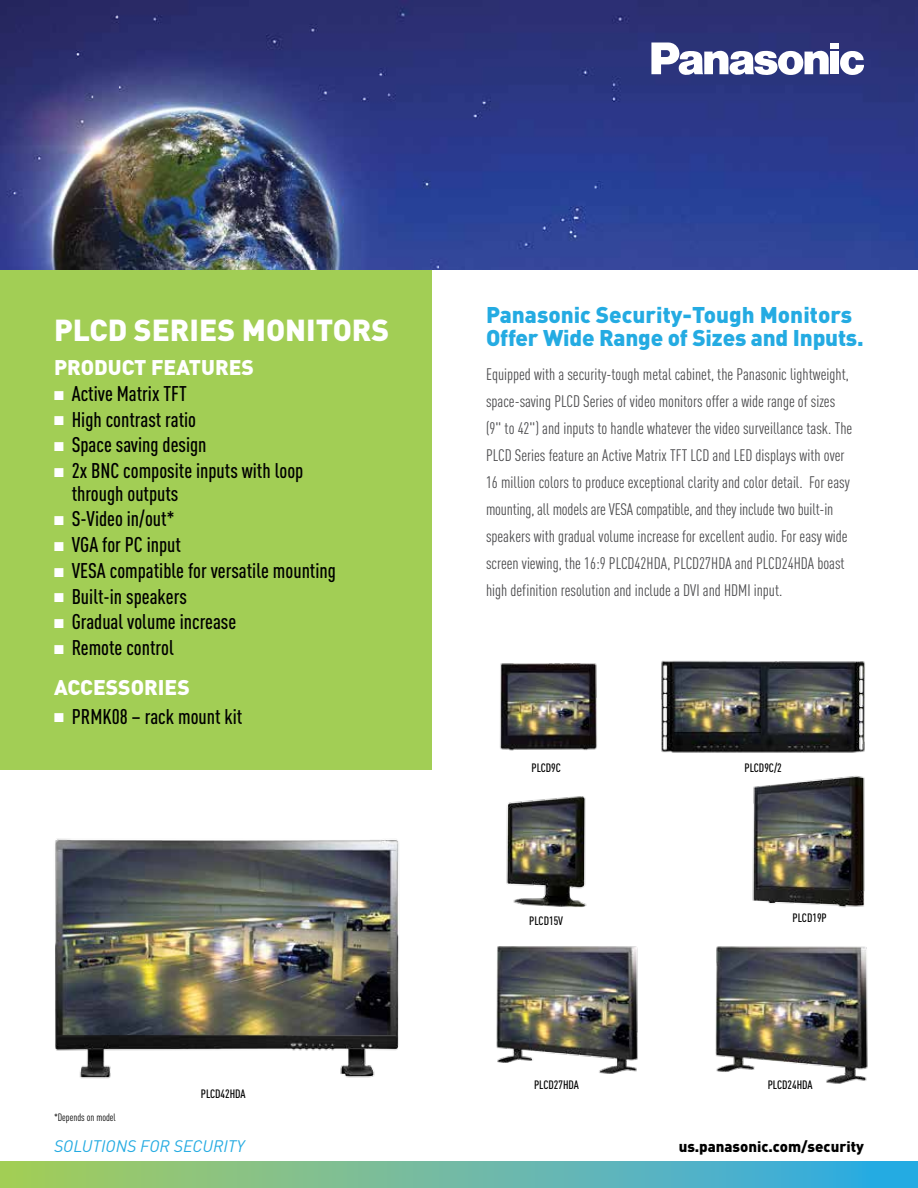
<style>
.page{position:relative;width:918px;height:1188px;background:#fff}
.page>*{position:absolute;margin:0;border:0;box-sizing:border-box;transform-origin:0 0}
.t1{font:900 30px "DIN";color:#fff}
.t2{font:900 22.5px/22.5px "DIN";letter-spacing:-.01em;color:#24abe2}
.t3{font:500 21px/22.5px "DIN Cond";color:#000}
.t4{font:900 21px "DIN";color:#fff}
.t5{font:16.5px/27px "DIN Cond";color:#4d4d4f}
.t6{font:italic 16.5px "DIN";color:#24abe2}
.t7{font:900 15px "DIN";color:#000}
.t8{font:500 12px "DIN Cond";color:#000}
.t9{font:10.5px "DIN Cond";color:#000}
.s1{color:#fff}
</style>
<div class="page">
<img style="left:0;top:0;width:918px;height:270px">
<svg style="left:840px;top:51px;width:24px;height:24px"></svg>
<div style="left:830px;top:43px;width:9px;height:5px;background:#fff"></div>
<div style="left:830px;top:52px;width:9px;height:22px;background:#fff"></div>
<svg style="left:651px;top:43px;width:178px;height:32px"></svg>
<svg style="left:0;top:1161px;width:918px;height:27px;background:#6dbaa2"></svg>
<div style="left:0;top:270px;width:432px;height:500px;background:#a2ce55"></div>
<img style="left:55px;top:838px;width:344px;height:241px">
<img style="left:752px;top:776px;width:113px;height:132px">
<img style="left:715px;top:946px;width:153px;height:138px">
<img style="left:496px;top:946px;width:142px;height:128px">
<img style="left:500px;top:663px;width:97px;height:88px">
<img style="left:506px;top:796px;width:81px;height:111px">
<img style="left:661px;top:660px;width:204px;height:93px">
<h1 class="t1" style="left:54px;top:310px;width:337px">PLCD SERIES MONITORS</h1>
<p class="t4" style="left:54px;top:354px;width:27px">Prod</p>
<p class="t4" style="left:108px;top:354px;width:121px">uct Features</p>
<p class="t3" style="left:54px;top:382px;width:134px"><span class="s1">■</span> Active Matrix TFT</p>
<p class="t3" style="left:54px;top:408px;width:144px"><span class="s1">■</span> High contrast ratio</p>
<p class="t3" style="left:54px;top:433px;width:154px"><span class="s1">■</span> Space saving design</p>
<p class="t3" style="left:72px;top:459px;width:233px;text-indent:-18px"><span class="s1">■</span> 2x BNC composite inputs with loop through outputs</p>
<p class="t3" style="left:54px;top:507px;width:122px"><span class="s1">■</span> S-Video in/out*</p>
<p class="t3" style="left:54px;top:533px;width:129px"><span class="s1">■</span> VGA for PC input</p>
<p class="t3" style="left:54px;top:559px;width:283px"><span class="s1">■</span> VESA compatible for versatile mounting</p>
<p class="t3" style="left:54px;top:585px;width:134px"><span class="s1">■</span> Built-in speakers</p>
<p class="t3" style="left:54px;top:610px;width:184px"><span class="s1">■</span> Gradual volume increase</p>
<p class="t3" style="left:54px;top:636px;width:121px"><span class="s1">■</span> Remote control</p>
<p class="t4" style="left:54px;top:673px;width:14px">Accessories</p>
<p class="t3" style="left:54px;top:705px;width:190px"><span class="s1">■</span> PRMK08 – rack mount kit</p>
<p class="t9" style="left:54px;top:1112px;width:63px">*Depends on model</p>
<p class="t8" style="left:201px;top:1087px;width:46px">PLCD42HDA</p>
<h2 class="t2" style="left:486px;top:303px;width:379px">Panasonic Security-Tough Monitors<br>Offer Wide Range of Sizes and Inputs.</h2>
<p class="t5" style="left:486px;top:360px;width:368px">Equipped with a security-tough metal cabinet, the Panasonic lightweight, space-saving PLCD Series of video monitors offer a wide range of sizes (9" to 42") and inputs to handle whatever the video surveillance task. The PLCD Series feature an Active Matrix TFT LCD and LED displays with over 16 million colors to produce exceptional clarity and color detail. For easy mounting, all models are VESA compatible, and they include two built-in speakers with gradual volume increase for excellent audio. For easy wide screen viewing, the 16:9 PLCD42HDA, PLCD27HDA and PLCD24HDA boast high definition resolution and include a DVI and HDMI input.</p>
<p class="t8" style="left:531px;top:761px;width:31px">PLCD9C</p>
<p class="t8" style="left:745px;top:761px;width:39px">PLCD9C/2</p>
<p class="t8" style="left:529px;top:913px;width:35px">PLCD15V</p>
<p class="t8" style="left:793px;top:911px;width:36px">PLCD19P</p>
<p class="t8" style="left:534px;top:1077px;width:46px">PLCD27HDA</p>
<p class="t8" style="left:768px;top:1077px;width:46px">PLCD24HDA</p>
<p class="t6" style="left:54px;top:1136px;width:192px">SOLUTIONS FOR SECURITY</p>
<p class="t7" style="left:679px;top:1136px;width:187px">us.panasonic.com/security</p>
</div>
